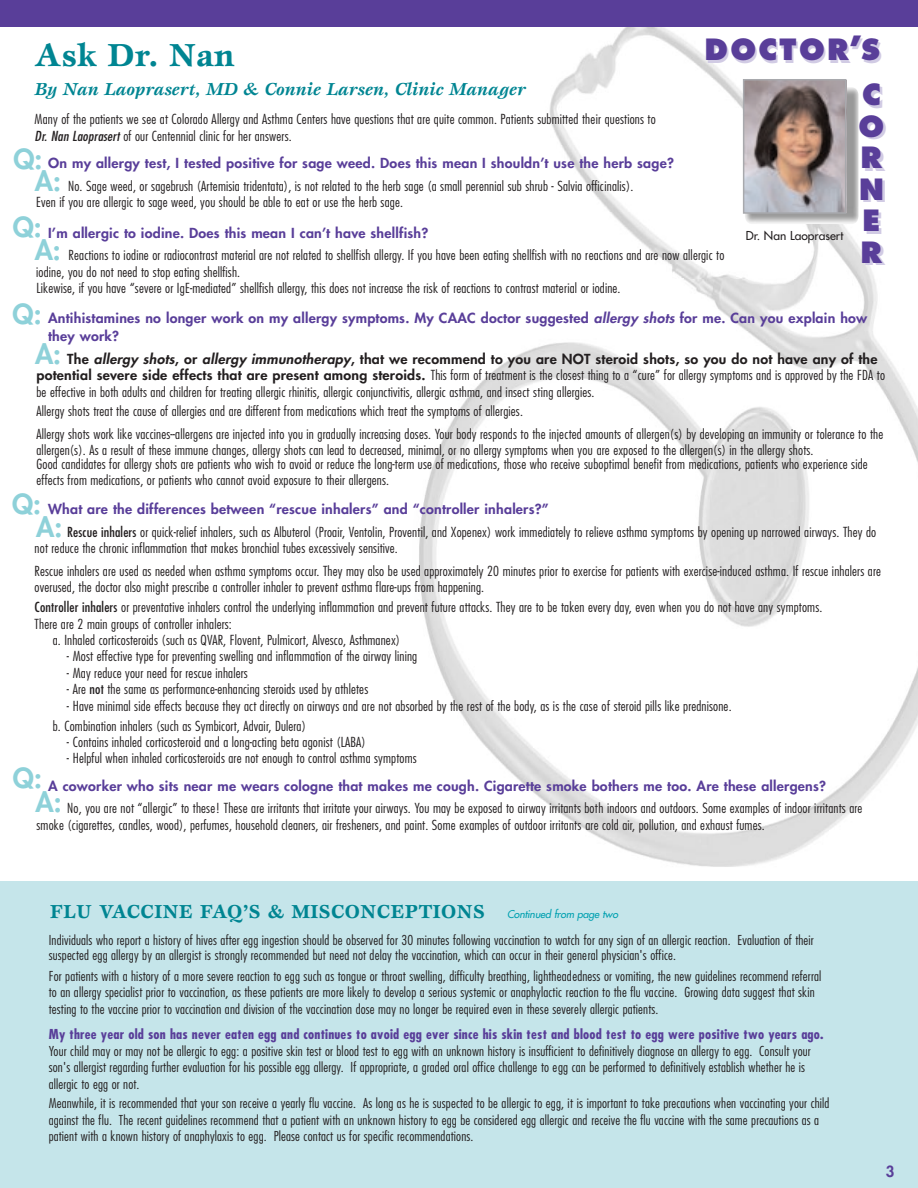
<style>
.page{position:relative;width:918px;height:1188px;background:#fff}
.page>*{position:absolute;margin:0;border:0;box-sizing:border-box;transform-origin:0 0}
.t1{font:700 33px "Esprit";color:#008592}
.t2{font:800 28.5px/31.5px "Futura";letter-spacing:.085em;color:#593e99;text-align:right}
.t3{font:800 27px/45.8px "Futura";color:#8ed1d9}
.t4{font:700 19.5px "Esprit";letter-spacing:.025em;color:#008592}
.t5{font:italic 700 18px "Esprit";color:#008592}
.t6{font:800 15px "Futura";color:#593e99}
.t7{font:300 condensed 13.5px/16.5px "Futura";letter-spacing:.01em;color:#231f20;scale:1.05 1}
.t8{font:800 13.5px/18px "Futura";letter-spacing:.015em;color:#593e99;scale:1.05 1}
.t9{font:300 condensed 13.35px/16.5px "Futura";letter-spacing:.01em;color:#231f20;scale:1.05 1}
.t10{font:700 condensed 13.35px "Futura";letter-spacing:.015em;color:#593e99;scale:1.05 1}
.t11{font:12px "Futura";color:#231f20}
.s1{font-weight:400;font-style:italic}
.s2{font-style:italic}
.s3{font-weight:800;font-stretch:normal}
.s4{font-weight:800;font-style:italic;font-stretch:normal}
.s5{font-weight:800;font-stretch:normal;color:#593e99}
.s6{font-weight:400}
.s7{font-family:"Futura";font-weight:400;font-style:italic;font-size:10.5px;color:#00a0b0}
</style>
<div class="page">
<img style="left:419px;top:27px;width:499px;height:840px">
<div style="left:0;top:881px;width:918px;height:307px;background:#c5e5ea"></div>
<img style="left:745px;top:87px;width:114px;height:137px">
<img style="left:746px;top:82px;width:97px;height:129px">
<div style="left:743px;top:79px;width:103px;height:135px;border:2px solid #a8a9ad"></div>
<div style="left:0;top:0;width:918px;height:27px;background:#593e99"></div>
<h2 class="t2" style="left:705px;top:29px;width:178px;line-height:45.2px">DOCTOR’S<br>C</h2>
<h2 class="t2" style="left:859px;top:113px;width:27px;text-align:left">O<br>R<br>N<br>E<br>R</h2>
<h1 class="t1" style="left:35px;top:42px;width:201px">Ask Dr. Nan</h1>
<h3 class="t5" style="left:35px;top:82px;width:493px">By Nan Laoprasert, MD &amp; Connie Larsen, Clinic Manager</h3>
<p class="t7" style="left:35px;top:112px;width:593px">Many of the patients we see at Colorado Allergy and Asthma Centers have questions that are quite common. Patients submitted their questions to<br><span class="s1">Dr. Nan Laoprasert</span>of our Centennial clinic for her answers.</p>
<p class="t8" style="left:48px;top:155px;width:598px">On my allergy test, I tested positive for sage weed. Does this mean I shouldn’t use the herb sage?</p>
<p class="t7" style="left:36px;top:179px;width:570px;text-indent:32px">No. Sage weed, or sagebrush (Artemisia tridentata), is not related to the herb sage (a small perennial sub shrub - Salvia officinalis).<br>Even if you are allergic to sage weed, you should be able to eat or use the herb sage.</p>
<p class="t8" style="left:48px;top:225px;width:364px">I’m allergic to iodine. Does this mean I can’t have shellfish?</p>
<p class="t7" style="left:36px;top:248px;width:657px;text-indent:32px">Reactions to iodine or radiocontrast material are not related to shellfish allergy. If you have been eating shellfish with no reactions and are now allergic to iodine, you do not need to stop eating shellfish.<br>Likewise, if you have “severe or IgE-mediated” shellfish allergy, this does not increase the risk of reactions to contrast material or iodine.</p>
<p class="t8" style="left:48px;top:310px;width:782px">Antihistamines no longer work on my allergy symptoms. My CAAC doctor suggested <span class="s2">allergy shots</span> for me. Can you explain how they work?</p>
<p class="t7" style="left:37px;top:352px;width:810px;text-indent:31px"><span class="s3">The</span> <span class="s4">allergy shots</span><span class="s3">, or</span> <span class="s4">allergy immunotherapy</span><span class="s3">, that we recommend to you are NOT steroid shots, so you do not have any of the potential severe side effects that are present among steroids.</span> This form of treatment is the closest thing to a “cure” for allergy symptoms and is approved by the FDA to be effective in both adults and children for treating allergic rhinitis, allergic conjunctivitis, allergic asthma, and insect sting allergies.</p>
<p class="t7" style="left:37px;top:401px;width:808px;line-height:22.5px">Allergy shots treat the cause of allergies and are different from medications which treat the symptoms of allergies.<br>Allergy shots work like vaccines--allergens are injected into you in gradually increasing doses. Your body responds to the injected amounts of allergen(s) by developing an immunity or tolerance to the</p>
<p class="t7" style="left:37px;top:445px;width:793px;line-height:13.5px">allergen(s). As a result of these immune changes, allergy shots can lead to decreased, minimal, or no allergy symptoms when you are exposed to the allergen(s) in the allergy shots.<br>Good candidates for allergy shots are patients who wish to avoid or reduce the long-term use of medications, those who receive suboptimal benefit from medications, patients who experience side</p>
<p class="t7" style="left:37px;top:473px;width:337px">effects from medications, or patients who cannot avoid exposure to their allergens.</p>
<p class="t7" style="left:67px;top:499px;width:772px;line-height:22.5px;text-indent:-19px"><span class="s5">What are the differences between “rescue inhalers” and “controller inhalers?”<br></span><span class="s6">Rescue inhalers</span> or quick-relief inhalers, such as Albuterol (Proair, Ventolin, Proventil, and Xopenex) work immediately to relieve asthma symptoms by opening up narrowed airways. They do</p>
<p class="t7" style="left:35px;top:538px;width:808px;line-height:22.5px">not reduce the chronic inflammation that makes bronchial tubes excessively sensitive.<br>Rescue inhalers are used as needed when asthma symptoms occur. They may also be used approximately 20 minutes prior to exercise for patients with exercise-induced asthma. If rescue inhalers are</p>
<p class="t7" style="left:35px;top:578px;width:752px;line-height:19.8px">overused, the doctor also might prescribe a controller inhaler to prevent asthma flare-ups from happening.<br><span class="s6">Controller inhalers</span> or preventative inhalers control the underlying inflammation and prevent future attacks. They are to be taken every day, even when you do not have any symptoms.</p>
<p class="t7" style="left:53px;top:617px;width:332px;text-indent:-18px">There are 2 main groups of controller inhalers:<br>a. Inhaled corticosteroids (such as QVAR, Flovent, Pulmicort, Alvesco, Asthmanex)</p>
<p class="t7" style="left:67px;top:649px;width:335px">- Most effective type for preventing swelling and inflammation of the airway lining</p>
<p class="t7" style="left:67px;top:665px;width:174px">- May reduce your need for rescue inhalers</p>
<p class="t7" style="left:67px;top:682px;width:288px">- Are <span class="s6">not</span> the same as performance-enhancing steroids used by athletes</p>
<p class="t7" style="left:53px;top:697px;width:648px;line-height:19.5px;text-indent:14px">- Have minimal side effects because they act directly on airways and are not absorbed by the rest of the body, as is the case of steroid pills like prednisone. b. Combination inhalers (such as Symbicort, Advair, Dulera)</p>
<p class="t7" style="left:67px;top:735px;width:286px">- Contains inhaled corticosteroid and a long-acting beta agonist (LABA)</p>
<p class="t7" style="left:67px;top:751px;width:335px">- Helpful when inhaled corticosteroids are not enough to control asthma symptoms</p>
<p class="t8" style="left:48px;top:778px;width:742px">A coworker who sits near me wears cologne that makes me cough. Cigarette smoke bothers me too. Are these allergens?</p>
<p class="t7" style="left:37px;top:801px;width:788px;text-indent:31px">No, you are not “allergic” to these! These are irritants that irritate your airways. You may be exposed to airway irritants both indoors and outdoors. Some examples of indoor irritants are smoke (cigarettes, candles, wood), perfumes, household cleaners, air fresheners, and paint. Some examples of outdoor irritants are cold air, pollution, and exhaust fumes.</p>
<h3 class="t3" style="left:13px;top:138px;width:30px">Q:</h3>
<h3 class="t3" style="left:13px;top:161px;width:50px;text-indent:22px">A:<br>Q:</h3>
<h3 class="t3" style="left:35px;top:229px;width:28px">A:</h3>
<p class="t11" style="left:746px;top:229px;width:99px">Dr. Nan Laoprasert</p>
<h3 class="t3" style="left:35px;top:297px;width:28px;line-height:39.9px;text-indent:-23px">Q:<br>A:</h3>
<h3 class="t3" style="left:36px;top:494px;width:28px;line-height:23.9px;text-indent:-24px">Q:<br>A:</h3>
<h3 class="t3" style="left:35px;top:769px;width:28px;line-height:23.5px;text-indent:-22px">Q:<br>A:</h3>
<h3 class="t4" style="left:50px;top:904px;width:571px">FLU VACCINE FAQ’S &amp; MISCONCEPTIONS <span class="s7">Continued from page two</span></h3>
<p class="t9" style="left:49px;top:934px;width:730px;line-height:14.2px">Individuals who report a history of hives after egg ingestion should be observed for 30 minutes following vaccination to watch for any sign of an allergic reaction. Evaluation of their suspected egg allergy by an allergist is strongly recommended but need not delay the vaccination, which can occur in their general physician's office.</p>
<p class="t9" style="left:49px;top:968px;width:737px">For patients with a history of a more severe reaction to egg such as tongue or throat swelling, difficulty breathing, lightheadedness or vomiting, the new guidelines recommend referral to an allergy specialist prior to vaccination, as these patients are more likely to develop a serious systemic or anaphylactic reaction to the flu vaccine. Growing data suggest that skin testing to the vaccine prior to vaccination and division of the vaccination dose may no longer be required even in these severely allergic patients.</p>
<p class="t10" style="left:49px;top:1028px;width:740px">My three year old son has never eaten egg and continues to avoid egg ever since his skin test and blood test to egg were positive two years ago.</p>
<p class="t9" style="left:49px;top:1043px;width:727px">Your child may or may not be allergic to egg: a positive skin test or blood test to egg with an unknown history is insufficient to definitively diagnose an allergy to egg. Consult your son's allergist regarding further evaluation for his possible egg allergy. If appropriate, a graded oral office challenge to egg can be performed to definitively establish whether he is allergic to egg or not.</p>
<p class="t9" style="left:49px;top:1096px;width:745px">Meanwhile, it is recommended that your son receive a yearly flu vaccine. As long as he is suspected to be allergic to egg, it is important to take precautions when vaccinating your child against the flu. The recent guidelines recommend that a patient with an unknown history to egg be considered egg allergic and receive the flu vaccine with the same precautions as a patient with a known history of anaphylaxis to egg. Please contact us for specific recommendations.</p>
<p class="t6" style="left:886px;top:1164px;width:10px">3</p>
</div>
